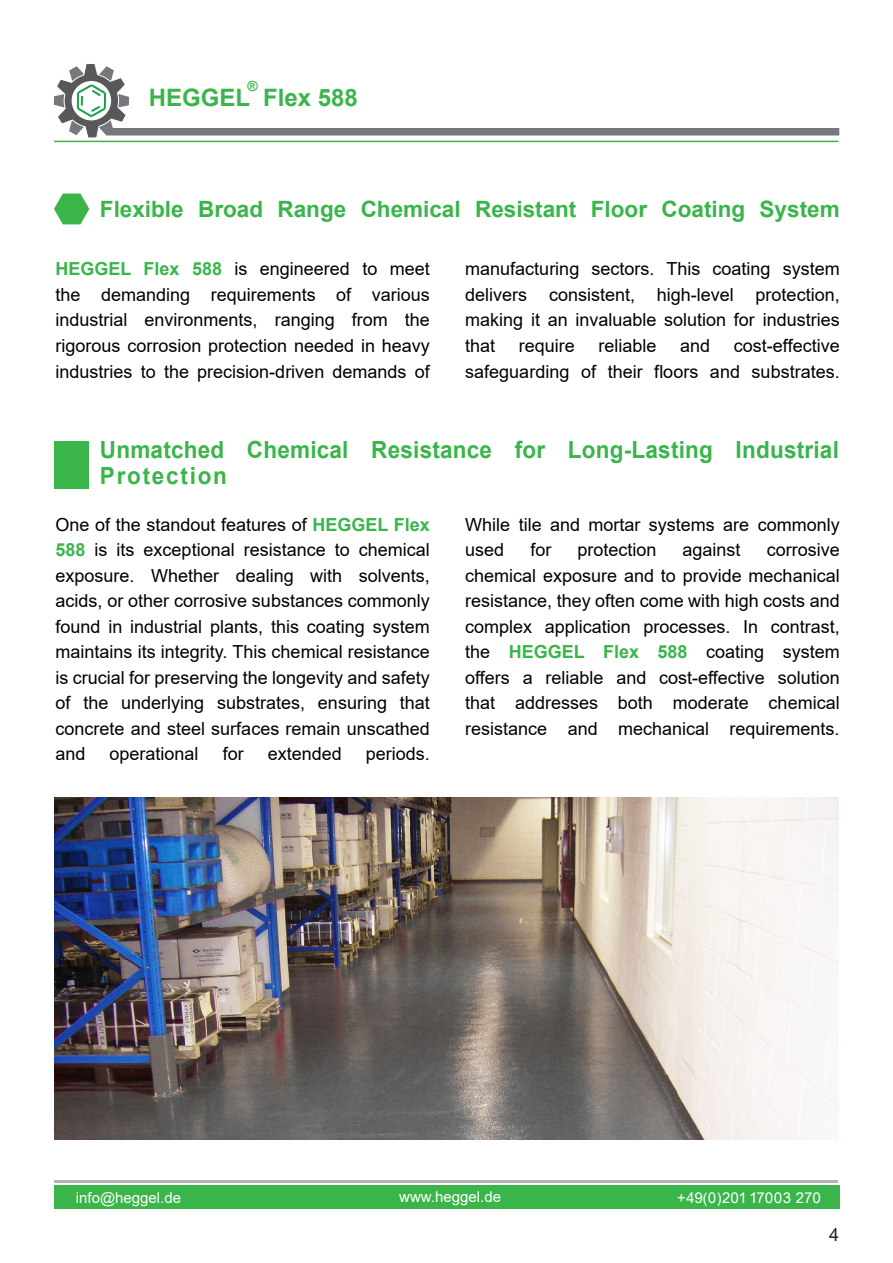
<style>
.page{position:relative;width:893px;height:1263px;background:#fff}
.page>*{position:absolute;margin:0;border:0;box-sizing:border-box;transform-origin:0 0}
.t1{font:700 24px "Arial";color:#3ab54a}
.t2{font:700 23.7px/25.5px "Arial";letter-spacing:.01em;color:#3ab54a;scale:.95 1}
.t3{font:700 22.5px "Arial";color:#3ab54a}
.t4{font:18px/25.5px "Arial";color:#000;text-align:justify}
.t5{font:18px "ER Arial KOI 8";color:#231f20}
.t6{font:15px "Arial";color:#fff}
.t7{font:15px "ER Arial KOI 8";color:#fff}
.BellCent{font:700 13.95px "Arial";color:#3ab54a}
.s1{font-weight:700;color:#3ab54a}
</style>
<div class="page">
<div style="left:106px;top:128px;width:733px;height:7px;background:#76787b"></div>
<svg style="left:54px;top:64px;width:75px;height:74px"></svg>
<hr style="left:54px;top:141px;width:784px;height:1px;background:#3ab54a">
<div style="left:55px;top:1185px;width:785px;height:24px;background:#3ab54a"></div>
<hr style="left:55px;top:1180px;width:783px;height:3px;background:#767171">
<svg style="left:54px;top:194px;width:35px;height:30px"></svg>
<div style="left:55px;top:442px;width:34px;height:47px;background:#3ab54a"></div>
<img style="left:54px;top:797px;width:785px;height:343px">
<p class="BellCent" style="left:247px;top:76px;width:12px">®</p>
<p class="t1" style="left:149px;top:80px;width:210px">HEGGEL Flex 588</p>
<p class="t3" style="left:100px;top:193px;width:741px">Flexible Broad Range Chemical Resistant Floor Coating System</p>
<p class="t4" style="left:55px;top:256px;width:376px"><span class="s1">HEGGEL Flex 588</span> is engineered to meet the demanding requirements of various industrial environments, ranging from the rigorous corrosion protection needed in heavy industries to the precision-driven demands of</p>
<p class="t4" style="left:465px;top:256px;width:376px">manufacturing sectors. This coating system delivers consistent, high-level protection, making it an invaluable solution for industries that</p>
<p class="t4" style="left:465px;top:333px;width:376px;text-align:right">cost-effective<br>safeguarding of their floors and substrates.</p>
<p class="t4" style="left:519px;top:333px;width:58px">require</p>
<p class="t4" style="left:599px;top:333px;width:60px">reliable</p>
<p class="t4" style="left:680px;top:333px;width:32px">and</p>
<p class="t2" style="left:100px;top:437px;width:779px">Unmatched Chemical Resistance for Long-Lasting Industrial<br>Protection</p>
<p class="t4" style="left:55px;top:511px;width:376px">One of the standout features of <span class="s1">HEGGEL Flex 588</span> is its exceptional resistance to chemical exposure. Whether dealing with solvents, acids, or other corrosive substances commonly found in industrial plants, this coating system maintains its integrity. This chemical resistance is crucial for preserving the longevity and safety of the underlying substrates, ensuring that concrete and steel surfaces remain unscathed and</p>
<p class="t4" style="left:110px;top:741px;width:91px">operational</p>
<p class="t4" style="left:223px;top:741px;width:23px">for</p>
<p class="t4" style="left:268px;top:741px;width:76px">extended</p>
<p class="t4" style="left:366px;top:741px;width:66px">periods.</p>
<p class="t4" style="left:465px;top:511px;width:376px">While tile and mortar systems are commonly used</p>
<p class="t4" style="left:530px;top:537px;width:23px">for</p>
<p class="t4" style="left:577px;top:537px;width:81px">protection</p>
<p class="t4" style="left:683px;top:537px;width:60px">against</p>
<p class="t4" style="left:465px;top:537px;width:376px;text-indent:301px">corrosive chemical exposure and to provide mechanical resistance, they often come with high costs and complex application processes. In contrast, the <span class="s1">HEGGEL Flex 588</span> coating system offers a reliable and cost-effective solution that addresses both moderate chemical resistance and mechanical requirements.</p>
<p class="t6" style="left:76px;top:1187px;width:107px">info@heggel.de</p>
<p class="t6" style="left:399px;top:1187px;width:103px">www.heggel.de</p>
<p class="t7" style="left:677px;top:1189px;width:146px">+49)0(201 17003 270</p>
<p class="t5" style="left:828px;top:1225px;width:12px">4</p>
</div>
